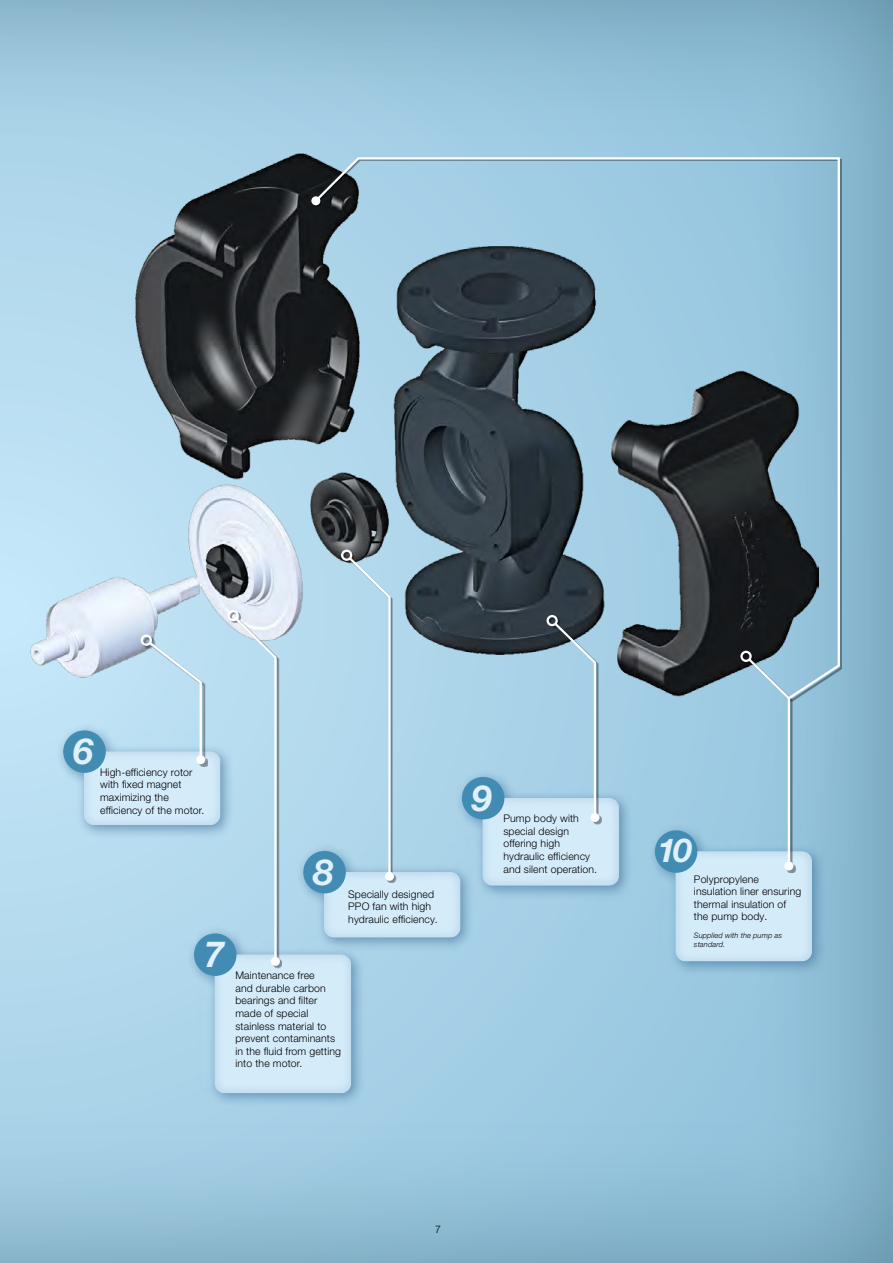
<style>
.page{position:relative;width:893px;height:1263px;background:#fff}
.page>*{position:absolute;margin:0;border:0;box-sizing:border-box;transform-origin:0 0}
.t1{font:italic 700 36px "Helvetica Neue LT Pro";color:#e1f1fb}
.t2{font:italic 700 33px "Helvetica Neue LT Pro";color:#e1f1fb}
.t3{font:300 10.5px/12.6px "Helvetica Neue LT Pro";letter-spacing:.01em;color:#000}
.t4{font:italic 300 7.5px/9px "Helvetica Neue LT Pro";letter-spacing:.01em;color:#000}
</style>
<div class="page">
<div style="left:0;top:0;width:893px;height:1263px;background:#769499;opacity:.75"></div>
<img style="left:0;top:153px;width:818px;height:1022px">
<div style="left:56px;top:722px;width:180px;height:118px;background:#4f80a7;opacity:.75"></div>
<div style="left:71px;top:740px;width:164px;height:85px;background:#00517d;opacity:.2"></div>
<div style="left:63px;top:730px;width:43px;height:43px;background:#428cb4;border-radius:50%"></div>
<div style="left:186px;top:925px;width:180px;height:183px;background:#4f80a7;opacity:.75"></div>
<div style="left:201px;top:943px;width:165px;height:151px;background:#00517d;opacity:.2"></div>
<div style="left:194px;top:933px;width:42px;height:43px;background:#428cb4;border-radius:50%"></div>
<div style="left:296px;top:843px;width:180px;height:109px;background:#4f80a7;opacity:.75"></div>
<div style="left:311px;top:860px;width:164px;height:78px;background:#00517d;opacity:.2"></div>
<div style="left:303px;top:851px;width:43px;height:42px;background:#428cb4;border-radius:50%"></div>
<div style="left:454px;top:769px;width:180px;height:132px;background:#4f80a7;opacity:.75"></div>
<div style="left:469px;top:786px;width:165px;height:101px;background:#00517d;opacity:.2"></div>
<div style="left:462px;top:777px;width:42px;height:42px;background:#428cb4;border-radius:50%"></div>
<div style="left:647px;top:822px;width:180px;height:154px;background:#4f80a7;opacity:.75"></div>
<div style="left:662px;top:840px;width:165px;height:123px;background:#00517d;opacity:.2"></div>
<div style="left:655px;top:830px;width:42px;height:43px;background:#428cb4;border-radius:50%"></div>
<div style="left:143px;top:637px;width:65px;height:129px;background:#000;opacity:.4"></div>
<svg style="left:147px;top:640px;width:56px;height:122px;background:#bedff1"></svg>
<div style="left:141px;top:634px;width:11px;height:12px;border:2px solid #fff;border-radius:50%"></div>
<div style="left:196px;top:755px;width:9px;height:9px;background:#fff;border-radius:50%"></div>
<div style="left:230px;top:612px;width:52px;height:356px;background:#000;opacity:.4"></div>
<svg style="left:233px;top:616px;width:45px;height:347px;background:#b6d7e9"></svg>
<div style="left:227px;top:610px;width:12px;height:11px;border:2px solid #fff;border-radius:50%"></div>
<div style="left:271px;top:957px;width:9px;height:9px;background:#fff;border-radius:50%"></div>
<div style="left:343px;top:552px;width:53px;height:331px;background:#000;opacity:.4"></div>
<svg style="left:347px;top:702px;width:45px;height:176px;background:#b2d6e9"></svg>
<div style="left:385px;top:872px;width:9px;height:9px;background:#fff;border-radius:50%"></div>
<div style="left:549px;top:617px;width:53px;height:207px;background:#000;opacity:.4"></div>
<svg style="left:552px;top:702px;width:45px;height:118px;background:#afd4e8"></svg>
<div style="left:590px;top:813px;width:9px;height:9px;background:#fff;border-radius:50%"></div>
<div style="left:742px;top:653px;width:54px;height:220px;background:#000;opacity:.4"></div>
<svg style="left:746px;top:702px;width:45px;height:166px;background:#a2cbe1"></svg>
<div style="left:784px;top:861px;width:9px;height:9px;background:#fff;border-radius:50%"></div>
<svg style="left:313px;top:156px;width:528px;height:545px;background:#708c9b"></svg>
<div style="left:311px;top:196px;width:9px;height:9px;background:#fff;border-radius:50%"></div>
<h1 class="t1" style="left:73px;top:729px;width:22px">6</h1>
<p class="t3" style="left:100px;top:766px;width:106px">High-efficiency rotor with fixed magnet maximizing the efficiency of the motor.</p>
<h1 class="t1" style="left:204px;top:932px;width:22px">7</h1>
<h1 class="t1" style="left:313px;top:849px;width:22px">8</h1>
<p class="t3" style="left:348px;top:887px;width:91px">Specially designed<br>PPO fan with high hydraulic efficiency.</p>
<p class="t3" style="left:235px;top:969px;width:107px">Maintenance free<br>and durable carbon bearings and filter made of special stainless material to prevent contaminants in the fluid from getting into the motor.</p>
<h1 class="t1" style="left:472px;top:775px;width:22px">9</h1>
<p class="t3" style="left:503px;top:812px;width:95px">Pump body with special design offering high hydraulic efficiency and silent operation.</p>
<p class="t3" style="left:435px;top:1223px;width:7px">7</p>
<h2 class="t2" style="left:658px;top:830px;width:36px">10</h2>
<p class="t3" style="left:694px;top:872px;width:109px">Polypropylene insulation liner ensuring thermal insulation of the pump body.</p>
<p class="t4" style="left:694px;top:931px;width:90px">Supplied with the pump as standard.</p>
</div>
